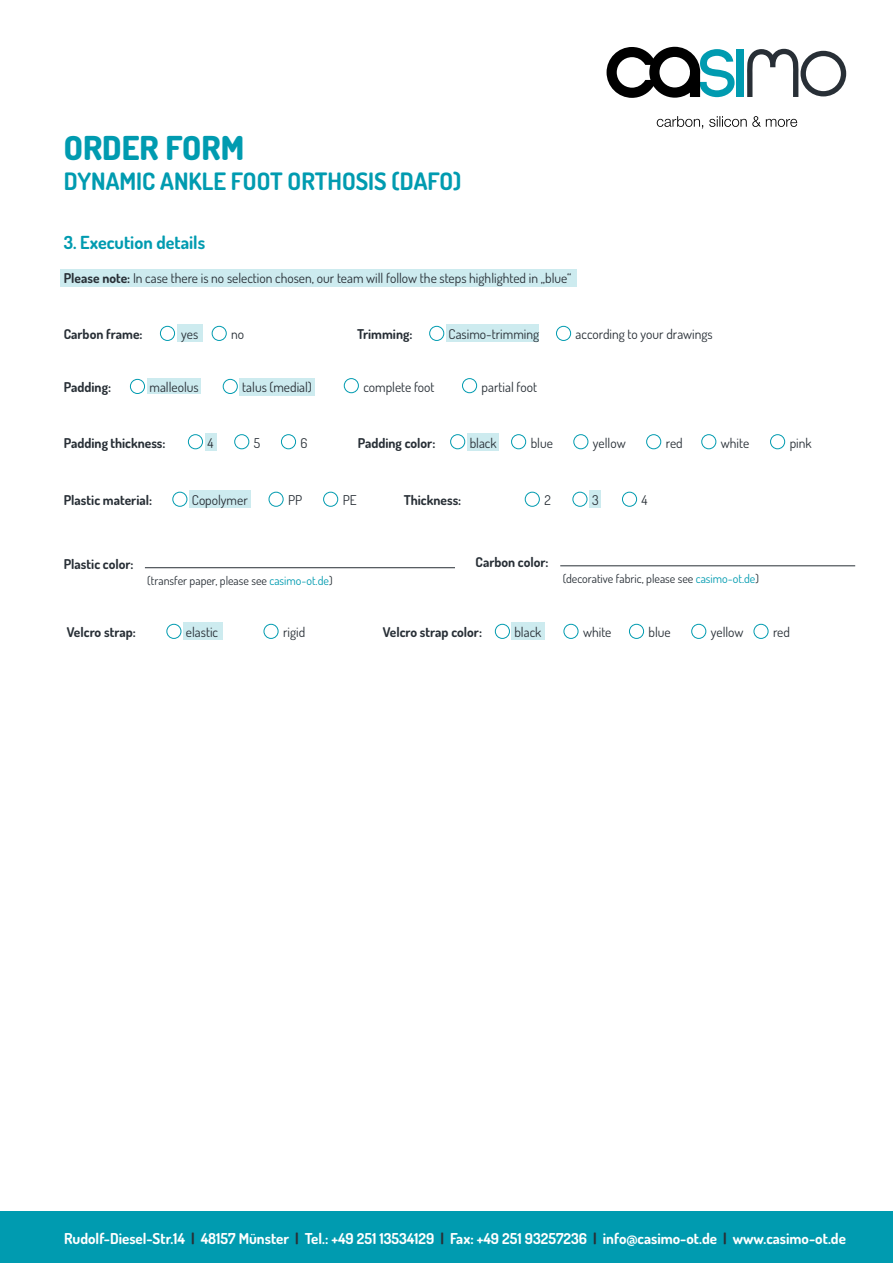
<style>
.page{position:relative;width:893px;height:1263px;background:#fff}
.page>*{position:absolute;margin:0;border:0;box-sizing:border-box;transform-origin:0 0}
.t1{font:800 33px "Dosis";color:#009bb0}
.t2{font:700 24px "Dosis";color:#009bb0}
.t3{font:700 18px "Dosis";color:#009bb0}
.t4{font:700 15px "Dosis";color:#fff}
.t5{font:13.5px "Dosis";color:#282f36}
.t6{font:700 13.5px "Dosis";color:#282f36}
.t7{font:12px "Dosis";color:#282f36}
.s1{font-weight:700}
.s2{color:#009bb0}
.s3{color:#282f36}
</style>
<div class="page">
<div style="left:147px;top:378px;width:53px;height:16px;background:#cdebef"></div>
<div style="left:189px;top:491px;width:62px;height:17px;background:#cdebef"></div>
<div style="left:446px;top:325px;width:93px;height:17px;background:#cdebef"></div>
<div style="left:205px;top:433px;width:12px;height:17px;background:#cdebef"></div>
<div style="left:467px;top:433px;width:32px;height:17px;background:#cdebef"></div>
<div style="left:512px;top:623px;width:33px;height:17px;background:#cdebef"></div>
<div style="left:589px;top:491px;width:12px;height:17px;background:#cdebef"></div>
<div style="left:239px;top:378px;width:76px;height:17px;background:#cdebef"></div>
<svg style="left:657px;top:116px;width:140px;height:13px"></svg>
<div style="left:737px;top:50px;width:7px;height:47px;background:#009bb0"></div>
<svg style="left:747px;top:49px;width:99px;height:48px"></svg>
<svg style="left:607px;top:47px;width:128px;height:51px"></svg>
<div style="left:130px;top:379px;width:15px;height:15px;border:1px solid #009bb0;border-radius:50%"></div>
<div style="left:172px;top:492px;width:15px;height:15px;border:1px solid #009bb0;border-radius:50%"></div>
<div style="left:450px;top:434px;width:15px;height:15px;border:1px solid #009bb0;border-radius:50%"></div>
<div style="left:223px;top:379px;width:15px;height:15px;border:1px solid #009bb0;border-radius:50%"></div>
<div style="left:269px;top:492px;width:14px;height:15px;border:1px solid #009bb0;border-radius:50%"></div>
<div style="left:323px;top:492px;width:15px;height:15px;border:1px solid #009bb0;border-radius:50%"></div>
<div style="left:511px;top:434px;width:15px;height:15px;border:1px solid #009bb0;border-radius:50%"></div>
<div style="left:495px;top:624px;width:15px;height:15px;border:1px solid #009bb0;border-radius:50%"></div>
<div style="left:344px;top:378px;width:15px;height:15px;border:1px solid #009bb0;border-radius:50%"></div>
<div style="left:573px;top:434px;width:15px;height:15px;border:1px solid #009bb0;border-radius:50%"></div>
<div style="left:646px;top:434px;width:15px;height:15px;border:1px solid #009bb0;border-radius:50%"></div>
<div style="left:701px;top:434px;width:15px;height:15px;border:1px solid #009bb0;border-radius:50%"></div>
<div style="left:564px;top:624px;width:14px;height:15px;border:1px solid #009bb0;border-radius:50%"></div>
<div style="left:770px;top:434px;width:15px;height:15px;border:1px solid #009bb0;border-radius:50%"></div>
<div style="left:629px;top:624px;width:15px;height:15px;border:1px solid #009bb0;border-radius:50%"></div>
<div style="left:691px;top:624px;width:15px;height:15px;border:1px solid #009bb0;border-radius:50%"></div>
<div style="left:754px;top:624px;width:14px;height:15px;border:1px solid #009bb0;border-radius:50%"></div>
<div style="left:462px;top:378px;width:15px;height:15px;border:1px solid #009bb0;border-radius:50%"></div>
<div style="left:188px;top:434px;width:15px;height:15px;border:1px solid #009bb0;border-radius:50%"></div>
<div style="left:429px;top:326px;width:15px;height:15px;border:1px solid #009bb0;border-radius:50%"></div>
<div style="left:525px;top:492px;width:15px;height:15px;border:1px solid #009bb0;border-radius:50%"></div>
<div style="left:234px;top:434px;width:15px;height:15px;border:1px solid #009bb0;border-radius:50%"></div>
<div style="left:572px;top:492px;width:15px;height:15px;border:1px solid #009bb0;border-radius:50%"></div>
<div style="left:281px;top:434px;width:15px;height:15px;border:1px solid #009bb0;border-radius:50%"></div>
<div style="left:556px;top:326px;width:15px;height:15px;border:1px solid #009bb0;border-radius:50%"></div>
<div style="left:622px;top:492px;width:15px;height:15px;border:1px solid #009bb0;border-radius:50%"></div>
<div style="left:0;top:1212px;width:893px;height:51px;background:#009bb0"></div>
<div style="left:177px;top:325px;width:26px;height:17px;background:#cdebef"></div>
<div style="left:160px;top:326px;width:15px;height:15px;border:1px solid #009bb0;border-radius:50%"></div>
<div style="left:212px;top:326px;width:15px;height:15px;border:1px solid #009bb0;border-radius:50%"></div>
<hr style="left:145px;top:567px;width:310px;height:1px;background:#282f36">
<hr style="left:560px;top:565px;width:295px;height:1px;background:#282f36">
<div style="left:183px;top:623px;width:39px;height:17px;background:#cdebef"></div>
<div style="left:166px;top:624px;width:15px;height:15px;border:1px solid #009bb0;border-radius:50%"></div>
<div style="left:264px;top:624px;width:14px;height:15px;border:1px solid #009bb0;border-radius:50%"></div>
<div style="left:60px;top:270px;width:517px;height:17px;background:#cdebef"></div>
<h1 class="t1" style="left:64px;top:126px;width:182px">ORDER FORM</h1>
<h2 class="t2" style="left:64px;top:166px;width:399px">DYNAMIC ANKLE FOOT ORTHOSIS (DAFO)</h2>
<h3 class="t3" style="left:64px;top:231px;width:143px">3. Execution details</h3>
<p class="t5" style="left:64px;top:269px;width:509px"><span class="s1">Please note:</span> In case there is no selection chosen, our team will follow the steps highlighted in „blue“</p>
<p class="t6" style="left:64px;top:326px;width:80px">Carbon frame:</p>
<p class="t5" style="left:181px;top:325px;width:19px">yes</p>
<p class="t5" style="left:231px;top:325px;width:15px">no</p>
<p class="t6" style="left:357px;top:326px;width:57px">Trimming:</p>
<p class="t5" style="left:449px;top:325px;width:92px">Casimo-trimming</p>
<p class="t5" style="left:576px;top:325px;width:139px">according to your drawings</p>
<p class="t6" style="left:64px;top:379px;width:49px">Padding:</p>
<p class="t5" style="left:150px;top:378px;width:51px">malleolus</p>
<p class="t5" style="left:242px;top:378px;width:71px">talus (medial)</p>
<p class="t5" style="left:363px;top:378px;width:73px">complete foot</p>
<p class="t5" style="left:482px;top:378px;width:57px">partial foot</p>
<p class="t6" style="left:64px;top:434px;width:103px">Padding thickness:</p>
<p class="t5" style="left:207px;top:434px;width:7px">4</p>
<p class="t5" style="left:254px;top:434px;width:8px">5</p>
<p class="t5" style="left:301px;top:434px;width:8px">6</p>
<p class="t6" style="left:358px;top:434px;width:79px">Padding color:</p>
<p class="t5" style="left:470px;top:434px;width:28px">black</p>
<p class="t5" style="left:531px;top:434px;width:24px">blue</p>
<p class="t5" style="left:593px;top:434px;width:34px">yellow</p>
<p class="t5" style="left:666px;top:434px;width:18px">red</p>
<p class="t5" style="left:721px;top:434px;width:30px">white</p>
<p class="t5" style="left:790px;top:434px;width:23px">pink</p>
<p class="t6" style="left:64px;top:491px;width:90px">Plastic material:</p>
<p class="t5" style="left:192px;top:491px;width:57px">Copolymer</p>
<p class="t5" style="left:288px;top:491px;width:16px">PP</p>
<p class="t5" style="left:343px;top:491px;width:15px">PE</p>
<p class="t6" style="left:404px;top:491px;width:59px">Thickness:</p>
<p class="t5" style="left:544px;top:491px;width:8px">2</p>
<p class="t5" style="left:592px;top:491px;width:8px">3</p>
<p class="t5" style="left:642px;top:491px;width:7px">4</p>
<p class="t6" style="left:64px;top:555px;width:71px">Plastic color:</p>
<p class="t6" style="left:476px;top:553px;width:75px">Carbon color:</p>
<p class="t7" style="left:147px;top:573px;width:187px">(transfer paper, please see <span class="s2">casimo-ot.de</span>)</p>
<p class="t7" style="left:563px;top:571px;width:198px">(decorative fabric, please see <span class="s2">casimo-ot.de</span>)</p>
<p class="t6" style="left:67px;top:624px;width:70px">Velcro strap:</p>
<p class="t5" style="left:186px;top:623px;width:34px">elastic</p>
<p class="t5" style="left:283px;top:623px;width:24px">rigid</p>
<p class="t6" style="left:383px;top:624px;width:101px">Velcro strap color:</p>
<p class="t5" style="left:514px;top:623px;width:28px">black</p>
<p class="t5" style="left:583px;top:623px;width:30px">white</p>
<p class="t5" style="left:649px;top:623px;width:24px">blue</p>
<p class="t5" style="left:711px;top:623px;width:34px">yellow</p>
<p class="t5" style="left:773px;top:623px;width:18px">red</p>
<p class="t4" style="left:64px;top:1229px;width:783px">Rudolf-Diesel-Str.14 <span class="s3">|</span> 48157 Münster <span class="s3">|</span> Tel.: +49 251 13534129 <span class="s3">|</span> Fax: +49 251 93257236 <span class="s3">|</span> info@casimo-ot.de <span class="s3">|</span> www.casimo-ot.de</p>
</div>
